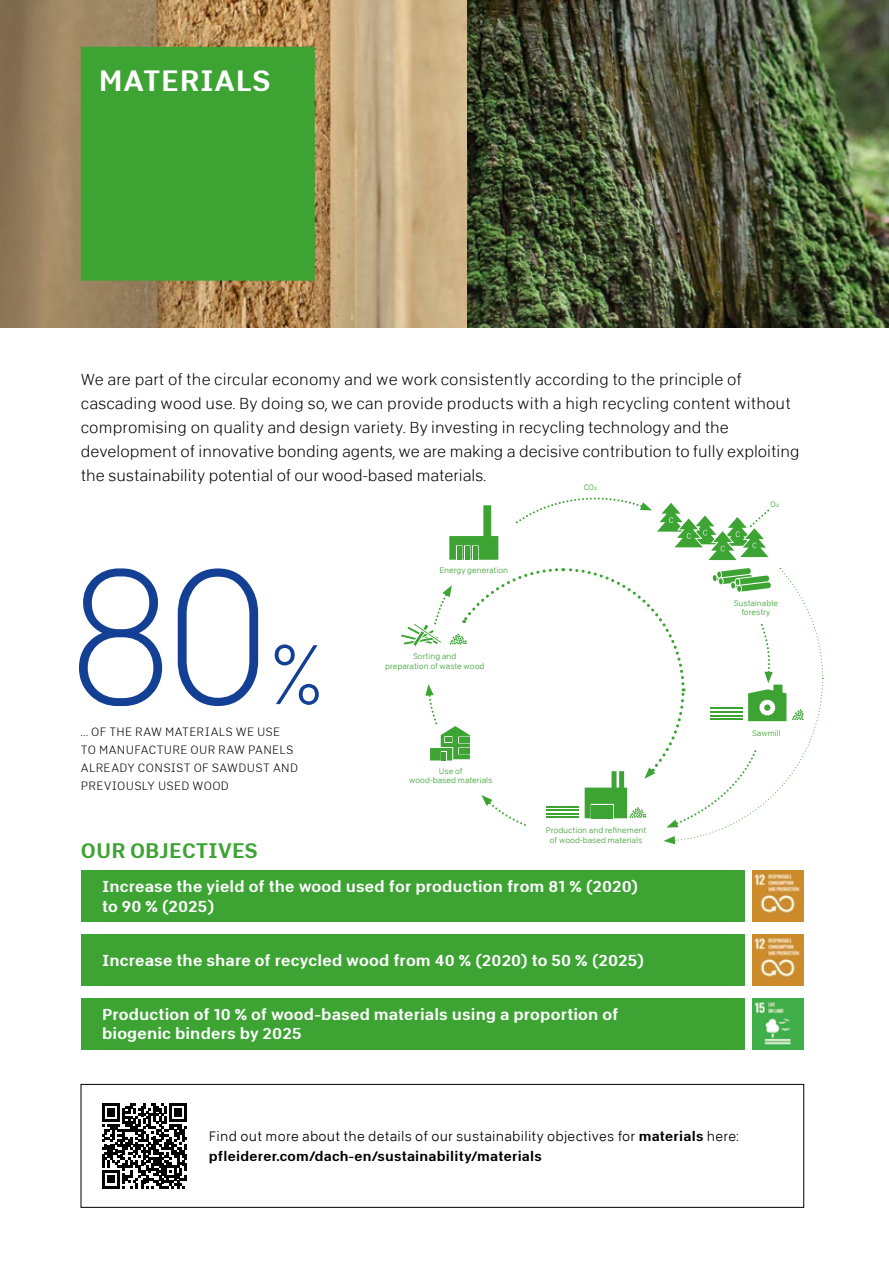
<style>
.page{position:relative;width:889px;height:1263px;background:#fff}
.page>*{position:absolute;margin:0;border:0;box-sizing:border-box;transform-origin:0 0}
.t1{font:195.3px "Abitare Sans 0 wt";color:#134094}
.t2{font:85.8px "Abitare Sans 0 wt";color:#134094}
.t3{font:29.25px "Abitare Sans 600 wt";letter-spacing:.025em;color:#fff}
.t4{font:21px "Abitare Sans 600 wt";letter-spacing:.005em;color:#3da434}
.t5{font:15.75px/24px "Abitare Sans 100 wt";color:#000}
.t6{font:15.75px/19.5px "Abitare Sans 600 wt";letter-spacing:.01em;color:#fff}
.t7{font:13.5px "Abitare Sans 150 wt";letter-spacing:.02em;color:#000}
.t8{font:13.5px "Abitare Sans 600 wt";letter-spacing:.02em;color:#000}
.t9{font:12px/18px "Abitare Sans 100 wt";letter-spacing:.03em;color:#000}
.t10{font:8.1px/9.6px "Abitare Sans 150 wt";color:#3da434;text-align:center}
.s1{font-family:"Abitare Sans 600 wt"}
</style>
<div class="page">
<img style="left:0;top:0;width:889px;height:327px">
<div style="left:81px;top:47px;width:233px;height:233px;background:#3da434"></div>
<div style="left:81px;top:47px;width:234px;height:234px;border:1px solid #3da434"></div>
<img style="left:753px;top:871px;width:51px;height:51px">
<div style="left:81px;top:871px;width:663px;height:51px;background:#3da434"></div>
<div style="left:81px;top:934px;width:663px;height:51px;background:#3da434"></div>
<img style="left:753px;top:934px;width:51px;height:51px">
<div style="left:81px;top:998px;width:663px;height:51px;background:#3da434"></div>
<img style="left:753px;top:998px;width:51px;height:51px">
<div style="left:81px;top:1084px;width:723px;height:123px;border:1px solid #000"></div>
<svg style="left:102px;top:1103px;width:85px;height:85px"></svg>
<svg style="left:449px;top:505px;width:49px;height:55px"></svg>
<div style="left:473px;top:546px;width:5px;height:14px;background:#3da434"></div>
<svg style="left:516px;top:497px;width:253px;height:63px"></svg>
<svg style="left:400px;top:568px;width:423px;height:276px"></svg>
<h3 class="t3" style="left:99px;top:63px;width:173px">MATERIALS</h3>
<p class="t5" style="left:81px;top:367px;width:720px">We are part of the circular economy and we work consistently according to the principle of cascading wood use. By doing so, we can provide products with a high recycling content without compromising on quality and design variety. By investing in recycling technology and the development of innovative bonding agents, we are making a decisive contribution to fully exploiting the sustainability potential of our wood-based materials.</p>
<p class="t10" style="left:583px;top:482px;width:15px">CO2</p>
<h1 class="t1" style="left:63px;top:525px;width:214px">80</h1>
<h2 class="t2" style="left:272px;top:625px;width:51px">%</h2>
<p class="t9" style="left:81px;top:722px;width:219px">... OF THE RAW MATERIALS WE USE<br>TO MANUFACTURE OUR RAW PANELS<br>ALREADY CONSIST OF SAWDUST AND<br>PREVIOUSLY USED WOOD</p>
<p class="t10" style="left:439px;top:565px;width:70px">Energy generation</p>
<p class="t10" style="left:385px;top:651px;width:101px">Sorting and<br>preparation of waste wood</p>
<p class="t10" style="left:409px;top:766px;width:85px">Use of<br>wood-based materials</p>
<p class="t10" style="left:546px;top:826px;width:102px">Production and refinement of wood-based materials</p>
<h3 class="t4" style="left:81px;top:838px;width:178px">OUR OBJECTIVES</h3>
<p class="t6" style="left:102px;top:876px;width:538px">Increase the yield of the wood used for production from 81 % (2020) to 90 % (2025)</p>
<p class="t6" style="left:102px;top:950px;width:544px">Increase the share of recycled wood from 40 % (2020) to 50 % (2025)</p>
<p class="t6" style="left:102px;top:1004px;width:518px">Production of 10 % of wood-based materials using a proportion of biogenic binders by 2025</p>
<p class="t10" style="left:770px;top:499px;width:10px">O2</p>
<p class="t10" style="left:733px;top:598px;width:46px">Sustainable forestry</p>
<p class="t10" style="left:752px;top:728px;width:30px">Sawmill</p>
<p class="t7" style="left:209px;top:1129px;width:531px">Find out more about the details of our sustainability objectives for <span class="s1">materials</span> here:</p>
<p class="t8" style="left:209px;top:1148px;width:334px">pfleiderer.com/dach-en/sustainability/materials</p>
</div>
